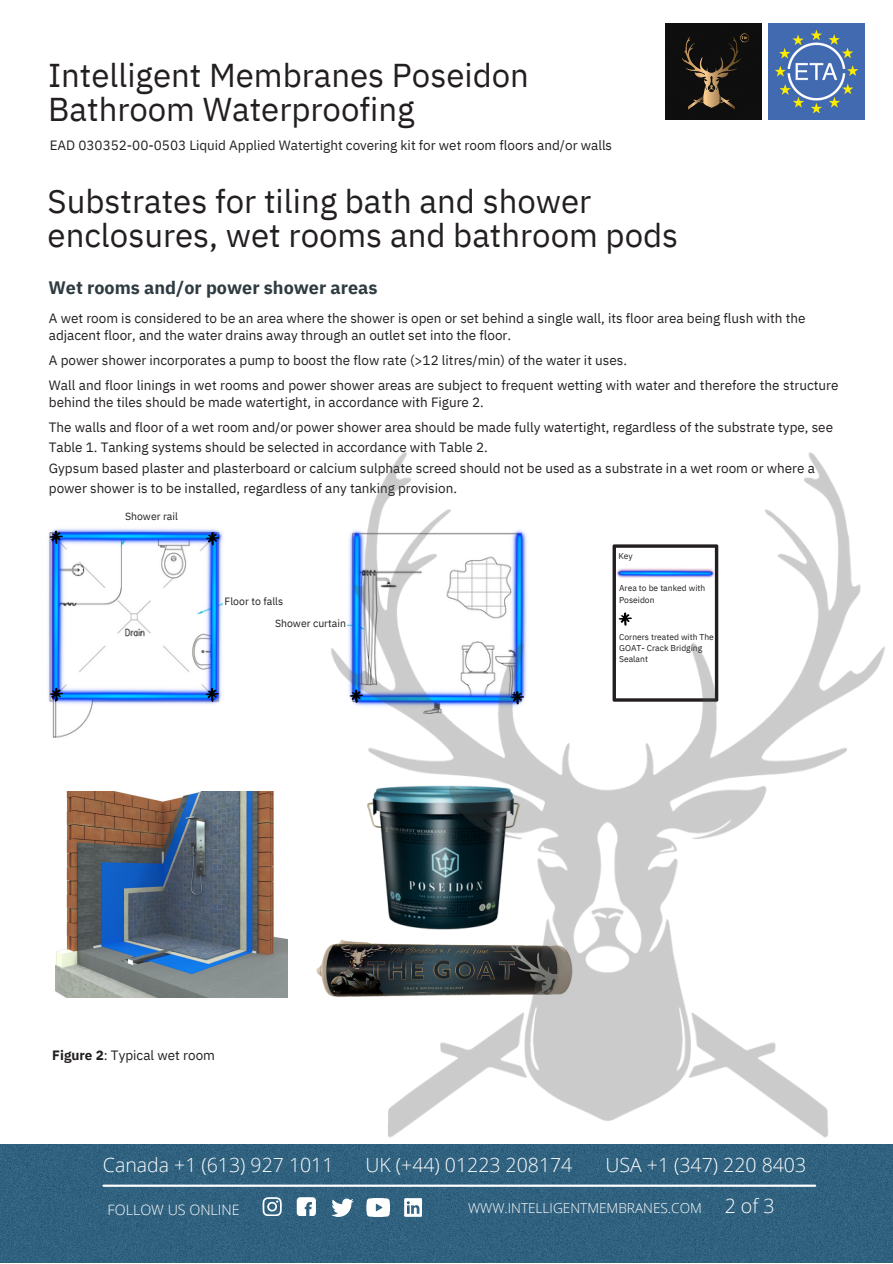
<style>
.page{position:relative;width:893px;height:1264px;background:#fff}
.page>*{position:absolute;margin:0;border:0;box-sizing:border-box;transform-origin:0 0}
.t1{font:33px/33.8px "IBM Plex Sans";color:#231f20}
.t2{font:300 19.65px "Open Sans";color:#fff}
.t3{font:300 19.5px "Open Sans";color:#fff}
.t4{font:700 18px "IBM Plex Sans";color:#2e3b41}
.t5{font:300 14.25px "Open Sans";color:#fff}
.t6{font:300 13.65px "Open Sans";color:#fff}
.t7{font:13.5px/16.8px "IBM Plex Sans";color:#231f20}
.t8{font:10.5px "IBM Plex Sans";color:#231f20}
.t9{font:8.55px/11.4px "IBM Plex Sans";color:#231f20}
.s1{font-weight:700}
</style>
<div class="page">
<img style="left:0;top:1144px;width:892px;height:118px">
<hr style="left:103px;top:1184px;width:712px;height:2px;background:#fff">
<svg style="left:262px;top:1197px;width:20px;height:19px"></svg>
<svg style="left:297px;top:1197px;width:19px;height:19px"></svg>
<img style="left:768px;top:24px;width:96px;height:95px">
<img style="left:665px;top:24px;width:96px;height:95px">
<img style="left:668px;top:26px;width:93px;height:94px">
<img style="left:52px;top:547px;width:152px;height:191px">
<img style="left:48px;top:536px;width:18px;height:149px">
<img style="left:204px;top:547px;width:19px;height:138px">
<img style="left:49px;top:528px;width:174px;height:19px">
<img style="left:48px;top:685px;width:174px;height:22px">
<svg style="left:49px;top:530px;width:14px;height:15px"></svg>
<svg style="left:206px;top:532px;width:13px;height:13px"></svg>
<svg style="left:50px;top:687px;width:13px;height:15px"></svg>
<svg style="left:205px;top:688px;width:14px;height:14px"></svg>
<img style="left:55px;top:791px;width:232px;height:206px">
<img style="left:318px;top:452px;width:574px;height:791px">
<p class="t1" style="left:48px;top:58px;width:482px">Intelligent Membranes Poseidon<br>Bathroom Waterproofing</p>
<p class="t7" style="left:50px;top:136px;width:564px">EAD 030352-00-0503 Liquid Applied Watertight covering kit for wet room floors and/or walls</p>
<p class="t1" style="left:48px;top:184px;width:632px">Substrates for tiling bath and shower enclosures, wet rooms and bathroom pods</p>
<p class="t4" style="left:48px;top:276px;width:330px">Wet rooms and/or power shower areas</p>
<p class="t7" style="left:49px;top:309px;width:758px">A wet room is considered to be an area where the shower is open or set behind a single wall, its floor area being flush with the adjacent floor, and the water drains away through an outlet set into the floor.</p>
<p class="t7" style="left:49px;top:351px;width:579px">A power shower incorporates a pump to boost the flow rate (&gt;12 litres/min) of the water it uses.</p>
<p class="t7" style="left:49px;top:377px;width:791px">Wall and floor linings in wet rooms and power shower areas are subject to frequent wetting with water and therefore the structure behind the tiles should be made watertight, in accordance with Figure 2.</p>
<p class="t7" style="left:49px;top:418px;width:785px">The walls and floor of a wet room and/or power shower area should be made fully watertight, regardless of the substrate type, see</p>
<p class="t7" style="left:49px;top:439px;width:440px">Table 1. Tanking systems should be selected in accordance with Table 2.</p>
<p class="t7" style="left:49px;top:459px;width:767px">Gypsum based plaster and plasterboard or calcium sulphate screed should not be used as a substrate in a wet room or where a</p>
<p class="t7" style="left:49px;top:479px;width:409px">power shower is to be installed, regardless of any tanking provision.</p>
<p class="t8" style="left:125px;top:509px;width:54px">Shower rail</p>
<p class="t8" style="left:224px;top:594px;width:60px">Floor to falls</p>
<p class="t8" style="left:275px;top:616px;width:72px">Shower curtain</p>
<p class="t7" style="left:52px;top:1046px;width:164px"><span class="s1">Figure 2</span>: Typical wet room</p>
<p class="t9" style="left:618px;top:550px;width:16px">Key</p>
<p class="t9" style="left:619px;top:582px;width:88px">Area to be tanked with<br>Poseidon</p>
<p class="t9" style="left:619px;top:630px;width:96px">Corners treated with The<br>GOAT- Crack Bridging<br>Sealant</p>
<p class="t3" style="left:103px;top:1151px;width:232px">Canada +1 (613) 927 1011</p>
<p class="t3" style="left:365px;top:1151px;width:208px">UK (+44) 01223 208174</p>
<p class="t3" style="left:605px;top:1151px;width:202px">USA +1 (347) 220 8403</p>
<p class="t6" style="left:468px;top:1198px;width:235px">WWW.INTELLIGENTMEMBRANES.COM</p>
<p class="t2" style="left:724px;top:1192px;width:51px">2of3</p>
<p class="t5" style="left:108px;top:1199px;width:133px">FOLLOW US ONLINE</p>
</div>
